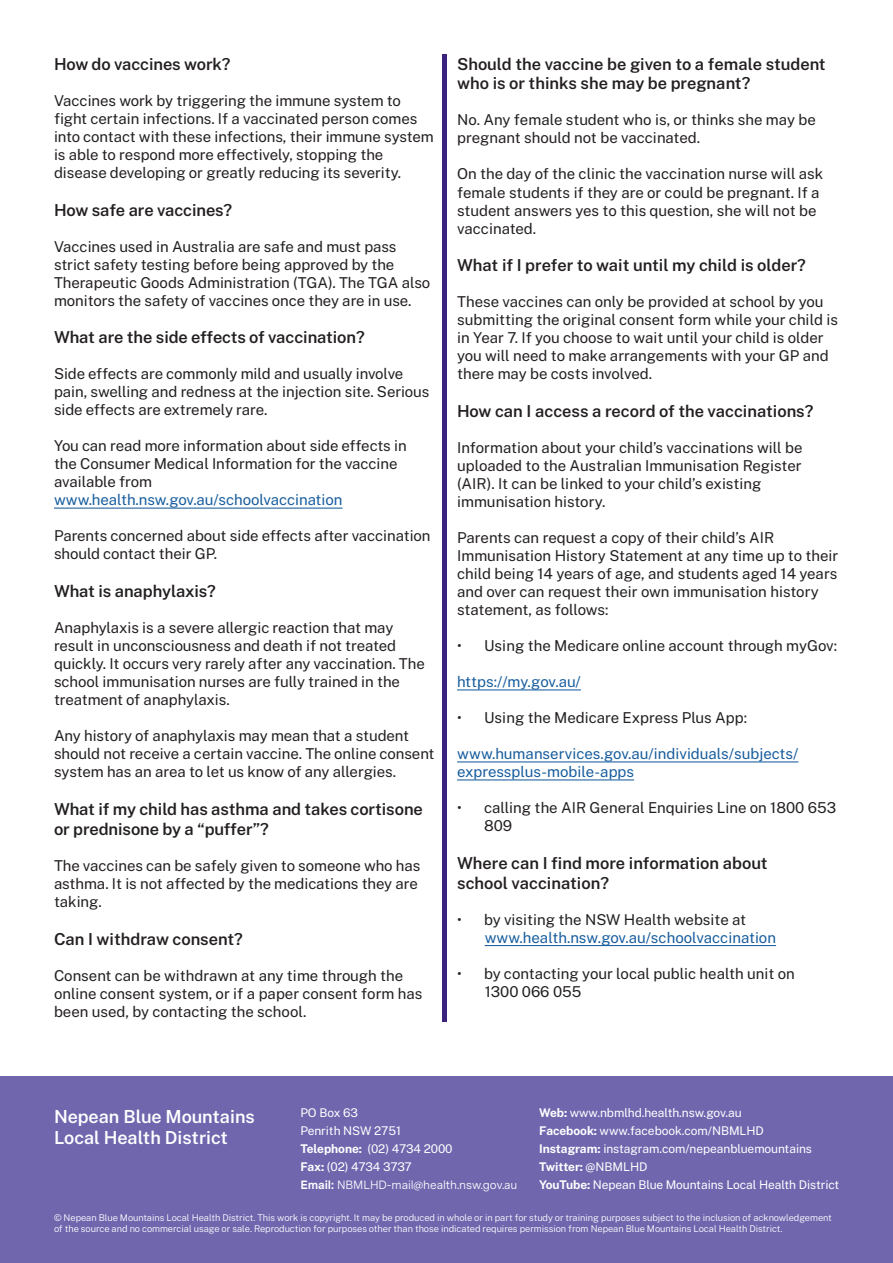
<style>
.page{position:relative;width:893px;height:1263px;background:#fff}
.page>*{position:absolute;margin:0;border:0;box-sizing:border-box;transform-origin:0 0}
.t1{font:600 18px "Public Sans";color:#fff}
.Quote_Style_1{font:600 16.5px "Public Sans";letter-spacing:-.005em;color:#231f20}
.Quote_Style_1-2{font:15px/18px "Public Sans";letter-spacing:-.005em;color:#231f20}
.Quote_Style_1-3{font:15px/18px "Public Sans";color:#175d9e}
.t2{font:12px "Public Sans";letter-spacing:-.005em;color:#fff}
.t3{font:12px "Messina Sans";letter-spacing:-.005em;color:#fff}
.t4{font:12px "Public Sans";letter-spacing:-.025em;color:#fff}
.t5{font:700 12px "Public Sans";letter-spacing:-.01em;color:#fff}
.Copyright{font:300 9.3px/11.1px "Public Sans";letter-spacing:-.005em;color:#fff}
.s1{font-weight:700}
.s2{font-weight:400}
</style>
<div class="page">
<div style="left:0;top:1077px;width:893px;height:186px;background:#6f66ae"></div>
<hr style="left:54px;top:508px;width:289px;height:1px;background:#175d9e">
<hr style="left:457px;top:689px;width:124px;height:1px;background:#175d9e">
<hr style="left:457px;top:761px;width:341px;height:1px;background:#175d9e">
<hr style="left:457px;top:779px;width:177px;height:1px;background:#175d9e">
<hr style="left:485px;top:945px;width:291px;height:1px;background:#175d9e">
<hr style="left:442px;top:54px;width:4px;height:967px;background:#3b237d">
<p class="Quote_Style_1" style="left:54px;top:52px;width:178px">How do vaccines work?</p>
<p class="Quote_Style_1-2" style="left:54px;top:90px;width:381px">Vaccines work by triggering the immune system to fight certain infections. If a vaccinated person comes into contact with these infections, their immune system is able to respond more effectively, stopping the disease developing or greatly reducing its severity.</p>
<p class="Quote_Style_1" style="left:54px;top:198px;width:180px">How safe are vaccines?</p>
<p class="Quote_Style_1-2" style="left:54px;top:236px;width:378px">Vaccines used in Australia are safe and must pass strict safety testing before being approved by the Therapeutic Goods Administration (TGA). The TGA also monitors the safety of vaccines once they are in use.</p>
<p class="Quote_Style_1" style="left:54px;top:325px;width:312px">What are the side effects of vaccination?</p>
<p class="Quote_Style_1-2" style="left:54px;top:364px;width:377px">Side effects are commonly mild and usually involve pain, swelling and redness at the injection site. Serious side effects are extremely rare.</p>
<p class="Quote_Style_1-2" style="left:54px;top:436px;width:354px">You can read more information about side effects in the Consumer Medical Information for the vaccine available from</p>
<p class="Quote_Style_1-3" style="left:54px;top:490px;width:290px">www.health.nsw.gov.au/schoolvaccination</p>
<p class="Quote_Style_1-2" style="left:54px;top:526px;width:378px">Parents concerned about side effects after vaccination should contact their GP.</p>
<p class="Quote_Style_1" style="left:54px;top:579px;width:163px">What is anaphylaxis?</p>
<p class="Quote_Style_1-2" style="left:54px;top:618px;width:372px">Anaphylaxis is a severe allergic reaction that may result in unconsciousness and death if not treated quickly. It occurs very rarely after any vaccination. The school immunisation nurses are fully trained in the treatment of anaphylaxis.</p>
<p class="Quote_Style_1-2" style="left:54px;top:726px;width:382px">Any history of anaphylaxis may mean that a student should not receive a certain vaccine. The online consent system has an area to let us know of any allergies.</p>
<p class="Quote_Style_1" style="left:54px;top:797px;width:370px">What if my child has asthma and takes cortisone</p>
<p class="Quote_Style_1" style="left:54px;top:817px;width:216px">or prednisone by a “puffer”?</p>
<p class="Quote_Style_1-2" style="left:54px;top:855px;width:368px">The vaccines can be safely given to someone who has asthma. It is not affected by the medications they are taking.</p>
<p class="Quote_Style_1" style="left:54px;top:927px;width:190px">Can I withdraw consent?</p>
<p class="Quote_Style_1-2" style="left:54px;top:965px;width:370px">Consent can be withdrawn at any time through the online consent system, or if a paper consent form has been used, by contacting the school.</p>
<p class="Quote_Style_1" style="left:457px;top:52px;width:370px">Should the vaccine be given to a female student</p>
<p class="Quote_Style_1" style="left:457px;top:72px;width:295px">who is or thinks she may be pregnant?</p>
<p class="Quote_Style_1-2" style="left:457px;top:110px;width:360px">No. Any female student who is, or thinks she may be pregnant should not be vaccinated.</p>
<p class="Quote_Style_1-2" style="left:457px;top:164px;width:368px">On the day of the clinic the vaccination nurse will ask female students if they are or could be pregnant. If a student answers yes to this question, she will not be vaccinated.</p>
<p class="Quote_Style_1" style="left:457px;top:253px;width:350px">What if I prefer to wait until my child is older?</p>
<p class="Quote_Style_1-2" style="left:457px;top:292px;width:368px">These vaccines can only be provided at school by you</p>
<p class="Quote_Style_1-2" style="left:457px;top:310px;width:382px">submitting the original consent form while your child is in Year 7. If you choose to wait until your child is older you will need to make arrangements with your GP and there may be costs involved.</p>
<p class="Quote_Style_1" style="left:457px;top:399px;width:358px">How can I access a record of the vaccinations?</p>
<p class="Quote_Style_1-2" style="left:457px;top:438px;width:347px">Information about your child’s vaccinations will be uploaded to the Australian Immunisation Register (AIR). It can be linked to your child’s existing immunisation history.</p>
<p class="Quote_Style_1-2" style="left:457px;top:528px;width:383px">Parents can request a copy of their child’s AIR Immunisation History Statement at any time up to their child being 14 years of age, and students aged 14 years and over can request their own immunisation history statement, as follows:</p>
<p class="Quote_Style_1-2" style="left:457px;top:636px;width:382px">• Using the Medicare online account through myGov:</p>
<p class="Quote_Style_1-3" style="left:457px;top:672px;width:125px">https://my.gov.au/</p>
<p class="Quote_Style_1-2" style="left:457px;top:708px;width:291px">• Using the Medicare Express Plus App:</p>
<p class="Quote_Style_1-3" style="left:457px;top:744px;width:343px">www.humanservices.gov.au/individuals/subjects/ expressplus-mobile-apps</p>
<p class="Quote_Style_1-2" style="left:484px;top:798px;width:353px;text-indent:-27px">• calling the AIR General Enquiries Line on 1800 653<br>809</p>
<p class="Quote_Style_1" style="left:457px;top:851px;width:312px">Where can I find more information about</p>
<p class="Quote_Style_1" style="left:457px;top:871px;width:153px">school vaccination?</p>
<p class="Quote_Style_1-2" style="left:457px;top:909px;width:291px">• by visiting the NSW Health website at</p>
<p class="Quote_Style_1-3" style="left:485px;top:927px;width:293px">www.health.nsw.gov.au/schoolvaccination</p>
<p class="Quote_Style_1-2" style="left:457px;top:963px;width:339px">• by contacting your local public health unit on</p>
<p class="Quote_Style_1-2" style="left:485px;top:981px;width:98px">1300 066 055</p>
<p class="t1" style="left:54px;top:1103px;width:202px">Nepean Blue Mountains</p>
<p class="t1" style="left:54px;top:1124px;width:175px">Local Health District</p>
<p class="t2" style="left:300px;top:1104px;width:59px">PO Box 63</p>
<p class="t2" style="left:300px;top:1122px;width:102px">Penrith NSW 2751</p>
<p class="t2" style="left:300px;top:1140px;width:154px"><span class="s1">Telephone:</span> (02) 4734 2000</p>
<p class="t4" style="left:300px;top:1158px;width:113px"><span class="s1">Fax:</span> (02) 4734 3737</p>
<p class="t3" style="left:300px;top:1177px;width:218px"><span class="s1">Email:</span> NBMLHD-mail@health.nsw.gov.au</p>
<p class="t2" style="left:539px;top:1103px;width:204px"><span class="s1">Web:</span> www.nbmlhd.health.nsw.gov.au</p>
<p class="t2" style="left:539px;top:1121px;width:226px"><span class="s1">Facebook:</span> www.facebook.com/NBMLHD</p>
<p class="t2" style="left:539px;top:1139px;width:274px"><span class="s1">Instagram:</span> instagram.com/nepeanbluemountains</p>
<p class="t5" style="left:539px;top:1157px;width:110px">Twitter: <span class="s2">@NBMLHD</span></p>
<p class="t2" style="left:539px;top:1175px;width:302px"><span class="s1">YouTube:</span> Nepean Blue Mountains Local Health District</p>
<p class="Copyright" style="left:54px;top:1212px;width:779px">© Nepean Blue Mountains Local Health District. This work is copyright. It may be produced in whole or in part for study or training purposes subject to the inclusion of acknowledgement of the source and no commercial usage or sale. Reproduction for purposes other than those indicated requires permission from Nepean Blue Mountains Local Health District.</p>
</div>
